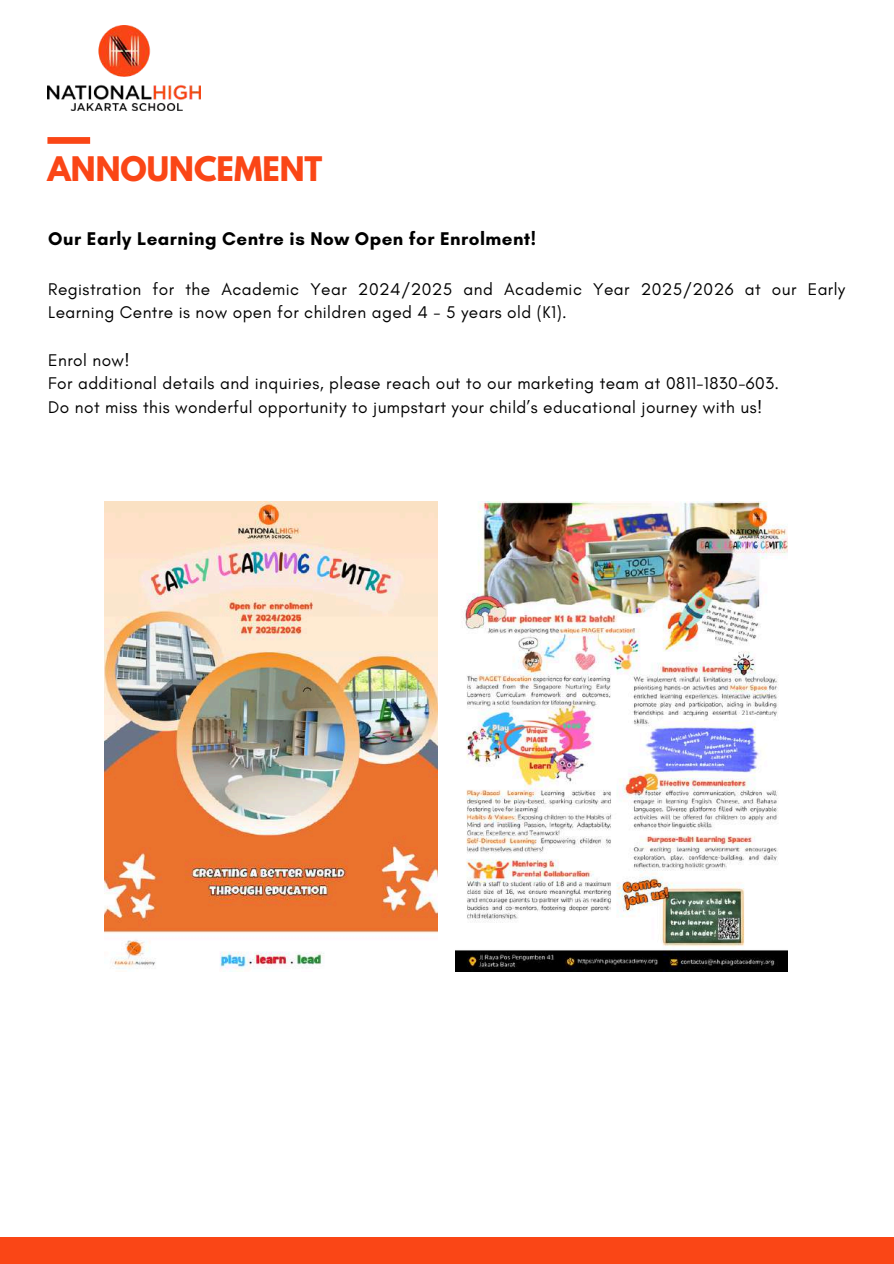
<style>
.page{position:relative;width:894px;height:1264px;background:#fff}
.page>*{position:absolute;margin:0;border:0;box-sizing:border-box;transform-origin:0 0}
.t1{font:700 30px "League Spartan";color:#fa4616}
.t2{font:700 18.75px "Glacial Indifference";letter-spacing:.025em;color:#000}
.t3{font:17.25px/23.7px "Glacial Indifference";letter-spacing:.025em;color:#000}
</style>
<div class="page">
<div style="left:47px;top:137px;width:43px;height:7px;background:#fa4616"></div>
<div style="left:0;top:1237px;width:893px;height:26px;background:#fa4616"></div>
<img style="left:47px;top:25px;width:154px;height:85px">
<img style="left:455px;top:502px;width:332px;height:469px">
<img style="left:105px;top:502px;width:332px;height:469px">
<h1 class="t1" style="left:47px;top:154px;width:276px">ANNOUNCEMENT</h1>
<p class="t2" style="left:48px;top:227px;width:489px">Our Early Learning Centre is Now Open for Enrolment!</p>
<p class="t3" style="left:48px;top:277px;width:798px">Registration for the Academic Year 2024/2025 and Academic Year 2025/2026 at our Early<br>Learning Centre is now open for children aged 4 - 5 years old (K1).</p>
<p class="t3" style="left:48px;top:348px;width:732px">Enrol now!<br>For additional details and inquiries, please reach out to our marketing team at 0811-1830-603.<br>Do not miss this wonderful opportunity to jumpstart your child’s educational journey with us!</p>
</div>
